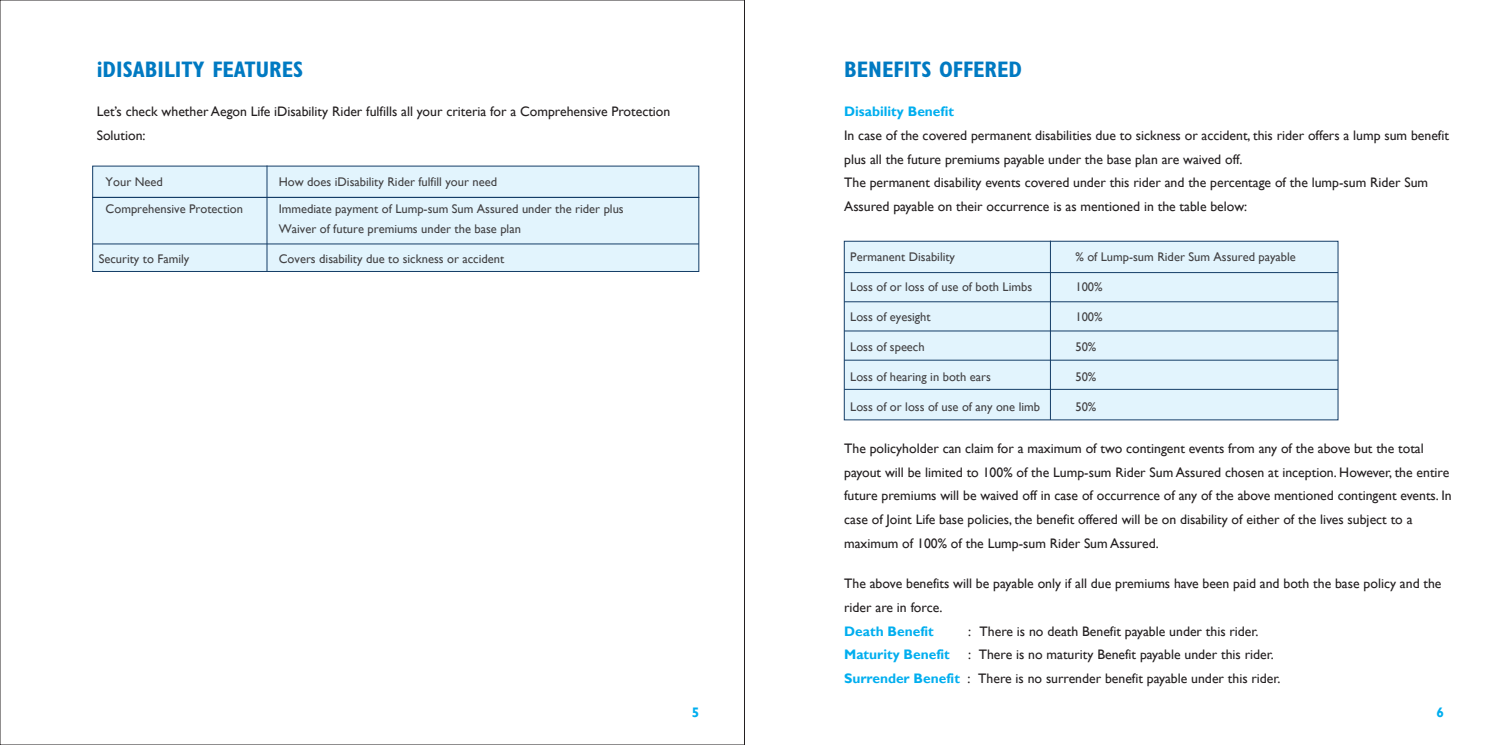
<style>
.page{position:relative;width:1489px;height:745px;background:#fff}
.page>*{position:absolute;margin:0;border:0;box-sizing:border-box;transform-origin:0 0}
.t1{font:700 condensed 22.5px "Gill Sans Std";color:#007ac2}
.t2{font:13.75px/23.8px "Gill Sans";color:#231f20}
.t3{font:700 13.75px "Gill Sans";color:#00aeef}
.t4{font:12.5px/20px "Gill Sans";color:#424143}
.s1{font-weight:700;color:#00aeef}
</style>
<div class="page">
<div style="left:93px;top:166px;width:605px;height:105px;background:#e2f4fd"></div>
<hr style="left:267px;top:165px;width:1px;height:106px;background:#143d67">
<hr style="left:93px;top:243px;width:605px;height:1px;background:#143d67">
<hr style="left:93px;top:197px;width:605px;height:1px;background:#143d67">
<div style="left:844px;top:241px;width:493px;height:178px;background:#e2f4fd"></div>
<div style="left:844px;top:241px;width:494px;height:179px;border:1px solid #143d67"></div>
<hr style="left:1050px;top:240px;width:1px;height:179px;background:#143d67">
<hr style="left:844px;top:272px;width:493px;height:1px;background:#143d67">
<hr style="left:844px;top:301px;width:493px;height:1px;background:#143d67">
<hr style="left:844px;top:330px;width:493px;height:1px;background:#143d67">
<hr style="left:844px;top:359px;width:493px;height:1px;background:#143d67">
<hr style="left:844px;top:389px;width:493px;height:1px;background:#143d67">
<h1 class="t1" style="left:97px;top:56px;width:208px">iDISABILITY FEATURES</h1>
<h1 class="t1" style="left:844px;top:56px;width:179px">BENEFITS OFFERED</h1>
<p class="t2" style="left:97px;top:100px;width:575px">Let’s check whether Aegon Life iDisability Rider fulfills all your criteria for a Comprehensive Protection<br>Solution:</p>
<p class="t4" style="left:106px;top:171px;width:59px">Your Need</p>
<p class="t4" style="left:279px;top:171px;width:220px">How does iDisability Rider fulfill your need</p>
<p class="t4" style="left:106px;top:199px;width:139px">Comprehensive Protection</p>
<p class="t4" style="left:279px;top:199px;width:346px">Immediate payment of Lump-sum Sum Assured under the rider plus<br>Waiver of future premiums under the base plan</p>
<p class="t4" style="left:99px;top:249px;width:92px">Security to Family</p>
<p class="t4" style="left:279px;top:249px;width:227px">Covers disability due to sickness or accident</p>
<p class="t3" style="left:844px;top:103px;width:111px">Disability Benefit</p>
<p class="t2" style="left:844px;top:123px;width:606px">In case of the covered permanent disabilities due to sickness or accident, this rider offers a lump sum benefit plus all the future premiums payable under the base plan are waived off.<br>The permanent disability events covered under this rider and the percentage of the lump-sum Rider Sum Assured payable on their occurrence is as mentioned in the table below:</p>
<p class="t4" style="left:850px;top:246px;width:106px">Permanent Disability</p>
<p class="t4" style="left:1075px;top:246px;width:222px">% of Lump-sum Rider Sum Assured payable</p>
<p class="t4" style="left:850px;top:276px;width:183px">Loss of or loss of use of both Limbs</p>
<p class="t4" style="left:1075px;top:276px;width:29px">100%</p>
<p class="t4" style="left:850px;top:306px;width:82px">Loss of eyesight</p>
<p class="t4" style="left:1075px;top:306px;width:29px">100%</p>
<p class="t4" style="left:850px;top:336px;width:76px">Loss of speech</p>
<p class="t4" style="left:1075px;top:336px;width:22px">50%</p>
<p class="t4" style="left:850px;top:366px;width:142px">Loss of hearing in both ears</p>
<p class="t4" style="left:1075px;top:366px;width:22px">50%</p>
<p class="t4" style="left:850px;top:396px;width:191px">Loss of or loss of use of any one limb</p>
<p class="t4" style="left:1075px;top:396px;width:22px">50%</p>
<p class="t2" style="left:844px;top:436px;width:609px">The policyholder can claim for a maximum of two contingent events from any of the above but the total payout will be limited to 100% of the Lump-sum Rider Sum Assured chosen at inception. However, the entire future premiums will be waived off in case of occurrence of any of the above mentioned contingent events. In case of Joint Life base policies, the benefit offered will be on disability of either of the lives subject to a maximum of 100% of the Lump-sum Rider Sum Assured.</p>
<p class="t2" style="left:844px;top:571px;width:599px">The above benefits will be payable only if all due premiums have been paid and both the base policy and the rider are in force.</p>
<p class="t3" style="left:844px;top:622px;width:91px">Death Benefit</p>
<p class="t2" style="left:968px;top:619px;width:292px">: There is no death Benefit payable under this rider.</p>
<p class="t3" style="left:844px;top:646px;width:107px">Maturity Benefit</p>
<p class="t2" style="left:844px;top:642px;width:438px;text-indent:124px">: There is no maturity Benefit payable under this rider.<br><span class="s1">Surrender Benefit</span> : There is no surrender benefit payable under this rider.</p>
<p class="t3" style="left:692px;top:703px;width:9px">5</p>
<p class="t3" style="left:1436px;top:703px;width:9px">6</p>
</div>
